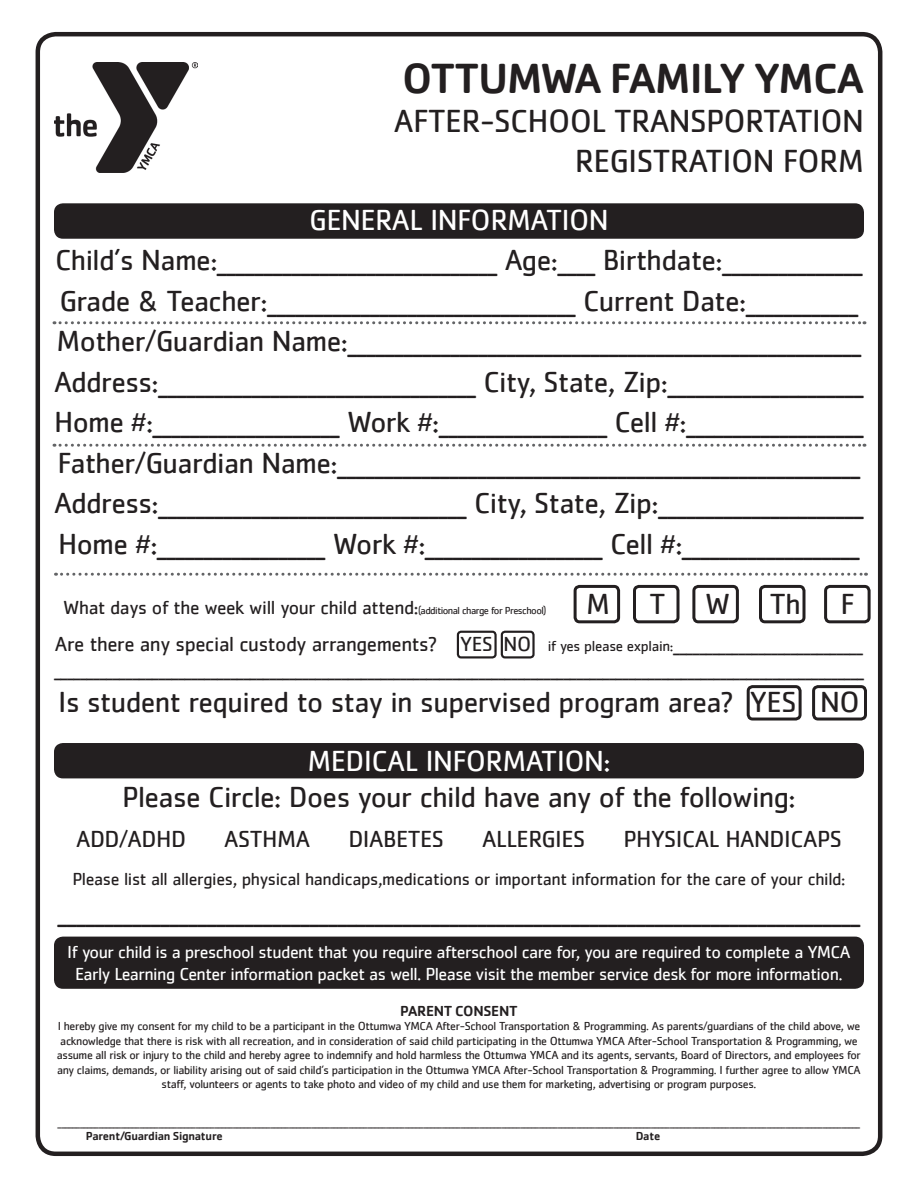
<style>
.page{position:relative;width:918px;height:1188px;background:#fff}
.page>*{position:absolute;margin:0;border:0;box-sizing:border-box;transform-origin:0 0}
.t1{font:500 43.5px "Cachet";letter-spacing:-.02em;color:#231f20}
.t2{font:33px "Cachet";letter-spacing:-.02em;color:#231f20}
.t3{font:30px/40.5px "Cachet";letter-spacing:-.02em;color:#231f20}
.t4{font:30px "Cachet";letter-spacing:-.02em;color:#fff}
.t5{font:24px "Cachet";letter-spacing:-.02em;color:#231f20}
.t6{font:21px "Cachet";letter-spacing:-.02em;color:#231f20}
.t7{font:19.5px "Cachet";letter-spacing:-.02em;color:#231f20}
.t8{font:18px/21.6px "Cachet";letter-spacing:-.03em;color:#fff;text-align:center}
.t9{font:18px "Cachet";letter-spacing:-.02em;color:#231f20}
.t10{font:500 15px "Cachet";letter-spacing:-.02em;color:#231f20}
.t11{font:12px/14.4px "Cachet";letter-spacing:-.03em;color:#231f20;text-align:center}
.t12{font:500 12px "Cachet";letter-spacing:-.02em;color:#231f20}
.s1{font-size:10.5px}
.s2{font-size:15px}
</style>
<div class="page">
<div style="left:54px;top:937px;width:810px;height:52px;background:#231f20;border-radius:9px"></div>
<div style="left:54px;top:743px;width:810px;height:35px;background:#231f20;border-radius:9px"></div>
<div style="left:54px;top:203px;width:810px;height:36px;background:#231f20;border-radius:9px"></div>
<img style="left:54px;top:63px;width:144px;height:110px">
<div style="left:574px;top:585px;width:46px;height:38px;border:3px solid #231f20;border-radius:4px"></div>
<div style="left:747px;top:685px;width:55px;height:36px;border:3px solid #231f20;border-radius:4px"></div>
<div style="left:633px;top:585px;width:47px;height:38px;border:3px solid #231f20;border-radius:4px"></div>
<div style="left:692px;top:585px;width:47px;height:38px;border:3px solid #231f20;border-radius:4px"></div>
<div style="left:759px;top:585px;width:47px;height:38px;border:3px solid #231f20;border-radius:4px"></div>
<div style="left:824px;top:585px;width:47px;height:38px;border:3px solid #231f20;border-radius:4px"></div>
<svg style="left:54px;top:321px;width:811px;height:3px"></svg>
<svg style="left:54px;top:444px;width:811px;height:3px"></svg>
<svg style="left:56px;top:573px;width:811px;height:3px"></svg>
<div style="left:36px;top:32px;width:846px;height:1124px;border:4px solid #231f20;border-radius:18px"></div>
<div style="left:812px;top:685px;width:55px;height:36px;border:3px solid #231f20;border-radius:4px"></div>
<div style="left:457px;top:631px;width:40px;height:28px;border:2px solid #231f20;border-radius:3px"></div>
<div style="left:501px;top:631px;width:34px;height:28px;border:2px solid #231f20;border-radius:3px"></div>
<p class="t1" style="left:402px;top:52px;width:463px">OTTUMWA FAMILY YMCA</p>
<p class="t2" style="left:394px;top:102px;width:472px">AFTER-SCHOOL TRANSPORTATION</p>
<p class="t2" style="left:575px;top:142px;width:291px">REGISTRATION FORM</p>
<p class="t4" style="left:309px;top:202px;width:301px">GENERAL INFORMATION</p>
<p class="t3" style="left:55px;top:239px;width:809px">Child’s Name:______________________________ Age:____ Birthdate:_______________</p>
<p class="t3" style="left:60px;top:280px;width:800px">Grade &amp; Teacher:_________________________________ Current Date:____________</p>
<p class="t3" style="left:57px;top:320px;width:806px">Mother/Guardian Name:_______________________________________________________</p>
<p class="t3" style="left:54px;top:361px;width:811px">Address:__________________________________ City, State, Zip:_____________________</p>
<p class="t3" style="left:54px;top:401px;width:811px">Home #:____________________ Work #:__________________ Cell #:___________________<br>Father/Guardian Name:________________________________________________________</p>
<p class="t3" style="left:54px;top:482px;width:811px">Address:_________________________________ City, State, Zip:______________________</p>
<p class="t3" style="left:58px;top:523px;width:803px">Home #:__________________ Work #:___________________ Cell #:___________________</p>
<p class="t7" style="left:63px;top:596px;width:485px">What days of the week will your child attend:<span class="s1">(additional charge for Preschool)</span></p>
<p class="t3" style="left:586px;top:583px;width:25px">M</p>
<p class="t3" style="left:650px;top:583px;width:18px">T</p>
<p class="t3" style="left:705px;top:583px;width:27px">W</p>
<p class="t3" style="left:770px;top:583px;width:32px">Th</p>
<p class="t3" style="left:840px;top:583px;width:16px">F</p>
<p class="t6" style="left:55px;top:632px;width:810px">Are there any special custody arrangements? YES NO <span class="s2">if yes please explain:</span>_____________________________</p>
<p class="t6" style="left:54px;top:657px;width:812px">____________________________________________________________________________________________________________________________</p>
<p class="t3" style="left:58px;top:682px;width:803px">Is student required to stay in supervised program area? YES NO</p>
<p class="t4" style="left:307px;top:743px;width:305px">MEDICAL INFORMATION:</p>
<p class="t3" style="left:122px;top:776px;width:675px">Please Circle: Does your child have any of the following:</p>
<p class="t5" style="left:76px;top:825px;width:112px">ADD/ADHD</p>
<p class="t5" style="left:224px;top:825px;width:87px">ASTHMA</p>
<p class="t5" style="left:348px;top:825px;width:97px">DIABETES</p>
<p class="t5" style="left:482px;top:825px;width:105px">ALLERGIES</p>
<p class="t5" style="left:624px;top:825px;width:220px">PHYSICAL HANDICAPS</p>
<p class="t9" style="left:72px;top:868px;width:775px">Please list all allergies, physical handicaps,medications or important information for the care of your child:</p>
<p class="t3" style="left:57px;top:890px;width:804px">______________________________________________________________________________________</p>
<p class="t8" style="left:67px;top:941px;width:785px">If your child is a preschool student that you require afterschool care for, you are required to complete a YMCA<br>Early Learning Center information packet as well. Please visit the member service desk for more information.</p>
<p class="t10" style="left:400px;top:1002px;width:119px">PARENT CONSENT</p>
<p class="t11" style="left:57px;top:1019px;width:806px">I hereby give my consent for my child to be a participant in the Ottumwa YMCA After-School Transportation &amp; Programming. As parents/guardians of the child above, we acknowledge that there is risk with all recreation, and in consideration of said child participating in the Ottumwa YMCA After-School Transportation &amp; Programming, we assume all risk or injury to the child and hereby agree to indemnify and hold harmless the Ottumwa YMCA and its agents, servants, Board of Directors, and employees for any claims, demands, or liability arising out of said child’s participation in the Ottumwa YMCA After-School Transportation &amp; Programming. I further agree to allow YMCA staff, volunteers or agents to take photo and video of my child and use them for marketing, advertising or program purposes.</p>
<p class="t11" style="left:58px;top:1115px;width:804px">_______________________________________________________________________________________________________________________________________________________________________________________________________________________</p>
<p class="t12" style="left:86px;top:1128px;width:138px">Parent/Guardian Signature</p>
<p class="t12" style="left:636px;top:1128px;width:26px">Date</p>
</div>
